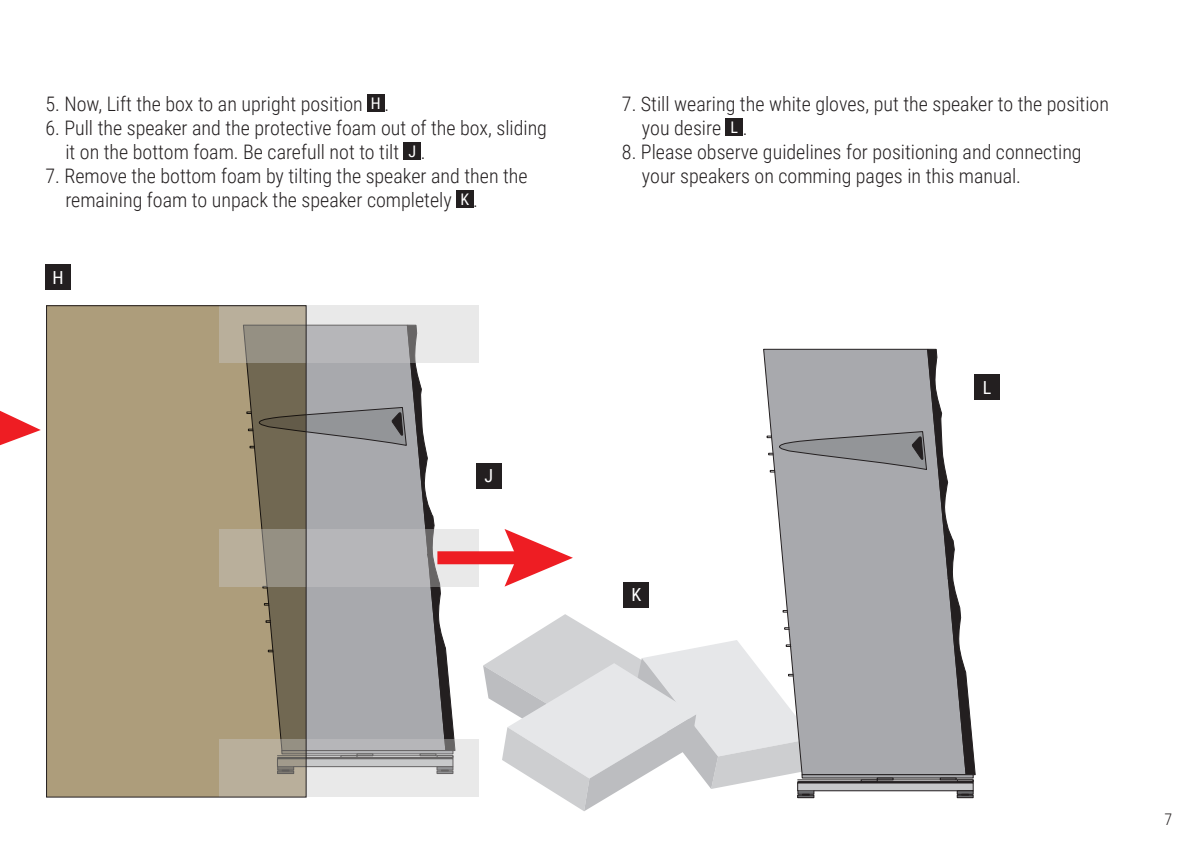
<style>
.page{position:relative;width:1191px;height:842px;background:#fff}
.page>*{position:absolute;margin:0;border:0;box-sizing:border-box;transform-origin:0 0}
.t1{font:300 20px/24px "Roboto Condensed";color:#231f20}
.t2{font:18px "Roboto Condensed";color:#fff}
.t3{font:16px "Roboto Condensed";color:#fff}
.t4{font:300 16px "Roboto Condensed";color:#231f20}
</style>
<div class="page">
<div style="left:367px;top:94px;width:17px;height:17px;background:#231f20"></div>
<div style="left:404px;top:142px;width:17px;height:17px;background:#231f20"></div>
<div style="left:456px;top:190px;width:17px;height:17px;background:#231f20"></div>
<div style="left:725px;top:118px;width:17px;height:17px;background:#231f20"></div>
<svg style="left:306px;top:363px;width:149px;height:377px;background:#a9aaad"></svg>
<svg style="left:48px;top:307px;width:256px;height:488px;background:#a59675"></svg>
<svg style="left:220px;top:306px;width:259px;height:57px;background:#c2bfbb"></svg>
<svg style="left:220px;top:529px;width:259px;height:57px;background:#b5b2ae"></svg>
<svg style="left:220px;top:740px;width:259px;height:57px;background:#c3c0bb"></svg>
<div style="left:46px;top:305px;width:260px;height:492px;border:1px solid #231f20"></div>
<svg style="left:0;top:410px;width:41px;height:36px"></svg>
<div style="left:437px;top:551px;width:89px;height:13px;background:#ee1d23"></div>
<svg style="left:483px;top:349px;width:492px;height:462px"></svg>
<div style="left:476px;top:463px;width:25px;height:25px;background:#231f20"></div>
<div style="left:45px;top:264px;width:26px;height:26px;background:#231f20"></div>
<div style="left:624px;top:582px;width:25px;height:25px;background:#231f20"></div>
<div style="left:974px;top:374px;width:25px;height:25px;background:#231f20"></div>
<p class="t1" style="left:45px;top:92px;width:319px">5. Now, Lift the box to an upright position</p>
<p class="t3" style="left:371px;top:92px;width:11px">H</p>
<p class="t1" style="left:384px;top:92px;width:6px">.</p>
<p class="t1" style="left:45px;top:116px;width:503px">6. Pull the speaker and the protective foam out of the box, sliding</p>
<p class="t1" style="left:65px;top:140px;width:335px">it on the bottom foam. Be carefull not to tilt</p>
<p class="t3" style="left:408px;top:140px;width:9px">J</p>
<p class="t1" style="left:421px;top:140px;width:6px">.</p>
<p class="t1" style="left:65px;top:164px;width:464px;text-indent:-20px">7. Remove the bottom foam by tilting the speaker and then the remaining foam to unpack the speaker completely</p>
<p class="t3" style="left:460px;top:188px;width:10px">K</p>
<p class="t1" style="left:473px;top:188px;width:6px">.</p>
<p class="t2" style="left:52px;top:265px;width:13px">H</p>
<p class="t2" style="left:484px;top:463px;width:10px">J</p>
<p class="t1" style="left:622px;top:92px;width:488px">7. Still wearing the white gloves, put the speaker to the position</p>
<p class="t1" style="left:642px;top:116px;width:81px">you desire</p>
<p class="t3" style="left:730px;top:116px;width:9px">L</p>
<p class="t1" style="left:742px;top:116px;width:6px">.</p>
<p class="t1" style="left:622px;top:140px;width:461px">8. Please observe guidelines for positioning and connecting</p>
<p class="t1" style="left:642px;top:164px;width:380px">your speakers on comming pages in this manual.</p>
<p class="t2" style="left:631px;top:582px;width:11px">K</p>
<p class="t2" style="left:982px;top:375px;width:10px">L</p>
<p class="t4" style="left:1164px;top:808px;width:9px">7</p>
</div>
